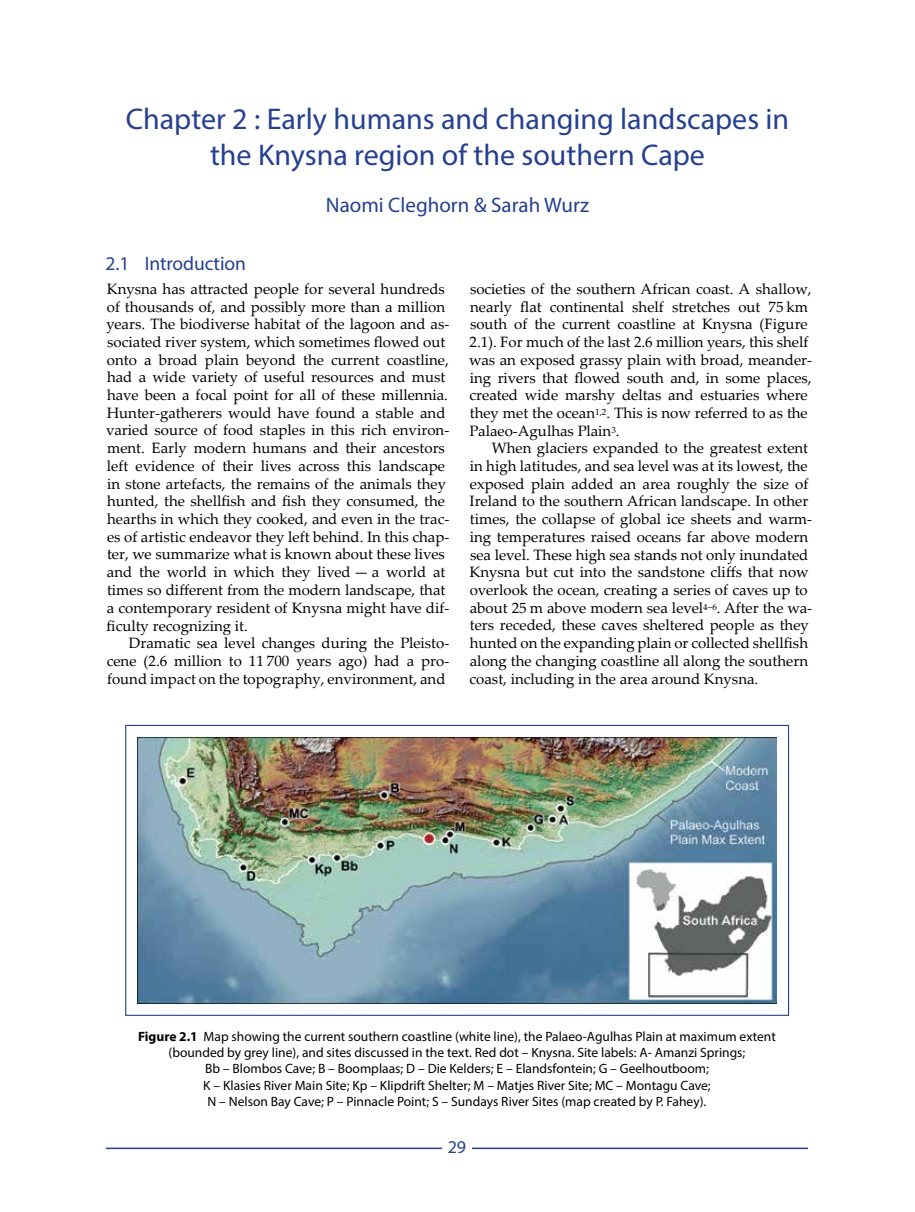
<style>
.page{position:relative;width:915px;height:1212px;background:#fff}
.page>*{position:absolute;margin:0;border:0;box-sizing:border-box;transform-origin:0 0}
.t1{font:30px/36px "Myriad Pro";color:#25408f;text-align:center}
.t2{font:21px "Myriad Pro";color:#25408f}
.t3{font:19.5px "Myriad Pro";letter-spacing:-.005em;color:#25408f}
.t4{font:18px "Myriad Pro";color:#25408f}
.t5{font:15px/17.7px "Palatino Linotype";color:#000}
.t6{font:13.5px/16.2px "Myriad Pro";color:#000;text-align:center}
.s1{font-weight:700}
</style>
<div class="page">
<hr style="left:106px;top:1147px;width:701px;height:2px;background:#25408f">
<div style="left:442px;top:1140px;width:29px;height:14px;background:#fff"></div>
<img style="left:138px;top:737px;width:638px;height:266px">
<h1 class="t1" style="left:126px;top:100px;width:664px">Chapter 2 : Early humans and changing landscapes in the Knysna region of the southern Cape</h1>
<h2 class="t2" style="left:326px;top:192px;width:264px">Naomi Cleghorn &amp; Sarah Wurz</h2>
<h3 class="t3" style="left:105px;top:251px;width:142px">2.1 Introduction</h3>
<p class="t5" style="left:106px;top:279px;width:344px">Knysna has attracted people for several hundreds of thousands of, and possibly more than a million years. The biodiverse habitat of the lagoon and as&shy;sociated river system, which sometimes flowed out onto a broad plain beyond the current coastline, had a wide variety of useful resources and must have been a focal point for all of these millennia.<br>Hunter-gatherers would have found a stable and varied source of food staples in this rich environ&shy;ment. Early modern humans and their ancestors left evidence of their lives across this landscape in stone artefacts, the remains of the animals they hunted, the shellfish and fish they consumed, the hearths in which they cooked, and even in the trac&shy;es of artistic endeavor they left behind. In this chap&shy;ter, we summarize what is known about these lives and the world in which they lived — a world at times so different from the modern landscape, that a contemporary resident of Knysna might have dif&shy;ficulty recognizing it.</p>
<p class="t5" style="left:107px;top:634px;width:344px;text-align:justify;text-indent:22px">Dramatic sea level changes during the Pleisto&shy;cene (2.6 million to 11 700 years ago) had a pro&shy;found impact on the topography, environment, and</p>
<p class="t5" style="left:469px;top:279px;width:344px">societies of the southern African coast. A shallow, nearly flat continental shelf stretches out 75 km south of the current coastline at Knysna (Figure 2.1). For much of the last 2.6 million years, this shelf was an exposed grassy plain with broad, meander&shy;ing rivers that flowed south and, in some places, created wide marshy deltas and estuaries where they met the ocean<sup>1,2</sup>. This is now referred to as the Palaeo-Agulhas Plain<sup>3</sup>.</p>
<p class="t5" style="left:469px;top:439px;width:344px;text-indent:22px">When glaciers expanded to the greatest extent in high latitudes, and sea level was at its lowest, the exposed plain added an area roughly the size of Ireland to the southern African landscape. In other times, the collapse of global ice sheets and warm&shy;ing temperatures raised oceans far above modern sea level. These high sea stands not only inundated Knysna but cut into the sandstone cliffs that now overlook the ocean, creating a series of caves up to about 25 m above modern sea level<sup>4–6</sup>. After the wa&shy;ters receded, these caves sheltered people as they hunted on the expanding plain or collected shellfish along the changing coastline all along the southern coast, including in the area around Knysna.</p>
<p class="t6" style="left:138px;top:1028px;width:639px"><span class="s1">Figure 2.1</span> Map showing the current southern coastline (white line), the Palaeo-Agulhas Plain at maximum extent (bounded by grey line), and sites discussed in the text. Red dot – Knysna. Site labels: A- Amanzi Springs;<br>Bb – Blombos Cave; B – Boomplaas; D – Die Kelders; E – Elandsfontein; G – Geelhoutboom;<br>K – Klasies River Main Site; Kp – Klipdrift Shelter; M – Matjes River Site; MC – Montagu Cave;<br>N – Nelson Bay Cave; P – Pinnacle Point; S – Sundays River Sites (map created by P. Fahey).</p>
<p class="t4" style="left:447px;top:1136px;width:20px">29</p>
</div>
